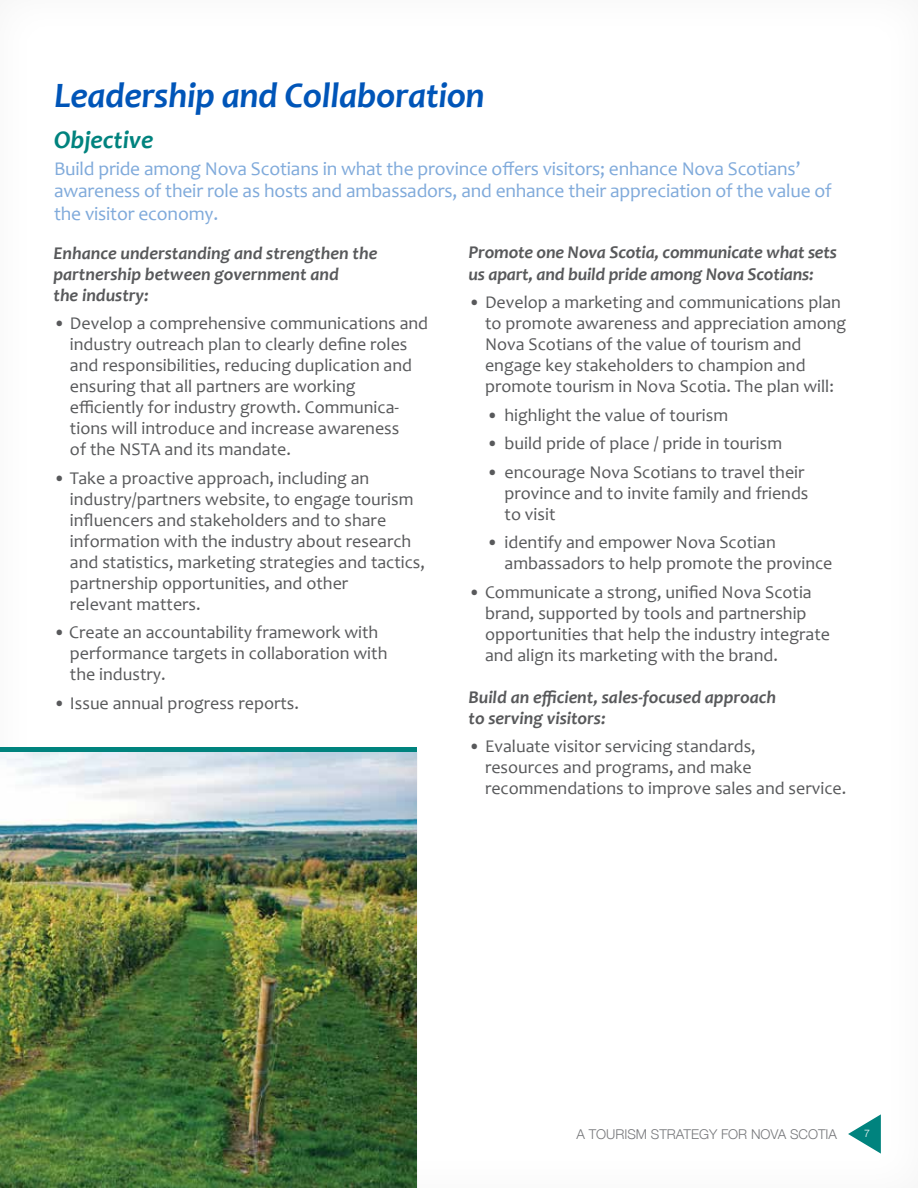
<style>
.page{position:relative;width:918px;height:1188px;background:#fff}
.page>*{position:absolute;margin:0;border:0;box-sizing:border-box;transform-origin:0 0}
.t1{font:italic 700 36px "Candara";letter-spacing:-.01em;color:#0055b8}
.t2{font:italic 700 25.5px "Candara";color:#00837e}
.t3{font:19.5px/22.5px "Candara";letter-spacing:-.01em;color:#80aadb}
.t4{font:18px/21px "Candara";color:#58595b}
.t5{font:italic 700 18px/21px "Candara";color:#58595b}
.t6{font:300 13.5px "Helvetica Neue";color:#77787b}
.t7{font:300 10.5px "Helvetica Neue";color:#fff}
</style>
<div class="page">
<hr style="left:0;top:0;width:1px;height:1188px;background:#fafafa">
<div style="left:0;top:751px;width:418px;height:437px;background:#000;opacity:.05"></div>
<h1 class="t1" style="left:54px;top:73px;width:432px">Leadership and Collaboration</h1>
<h2 class="t2" style="left:54px;top:123px;width:101px">Objective</h2>
<p class="t3" style="left:54px;top:157px;width:779px">Build pride among Nova Scotians in what the province offers visitors; enhance Nova Scotians’ awareness of their role as hosts and ambassadors, and enhance their appreciation of the value of the visitor economy.</p>
<p class="t5" style="left:53px;top:242px;width:325px">Enhance understanding and strengthen the partnership between government and<br>the industry:</p>
<p class="t4" style="left:70px;top:313px;width:360px;text-indent:-17px">• Develop a comprehensive communications and industry outreach plan to clearly define roles and responsibilities, reducing duplication and ensuring that all partners are working efficiently for industry growth. Communica&shy;tions will introduce and increase awareness<br>of the NSTA and its mandate.</p>
<p class="t4" style="left:70px;top:467px;width:357px;text-indent:-17px">• Take a proactive approach, including an industry/partners website, to engage tourism influencers and stakeholders and to share information with the industry about research and statistics, marketing strategies and tactics, partnership opportunities, and other<br>relevant matters.</p>
<p class="t4" style="left:70px;top:622px;width:319px;text-indent:-17px">• Create an accountability framework with performance targets in collaboration with the industry.</p>
<p class="t4" style="left:53px;top:692px;width:247px">• Issue annual progress reports.</p>
<p class="t5" style="left:469px;top:242px;width:370px">Promote one Nova Scotia, communicate what sets us apart, and build pride among Nova Scotians:</p>
<p class="t4" style="left:485px;top:291px;width:363px;text-indent:-17px">• Develop a marketing and communications plan to promote awareness and appreciation among Nova Scotians of the value of tourism and engage key stakeholders to champion and promote tourism in Nova Scotia. The plan will:</p>
<p class="t4" style="left:487px;top:404px;width:243px">• highlight the value of tourism</p>
<p class="t4" style="left:487px;top:432px;width:297px">• build pride of place / pride in tourism</p>
<p class="t4" style="left:505px;top:461px;width:305px;text-indent:-18px">• encourage Nova Scotians to travel their province and to invite family and friends to visit</p>
<p class="t4" style="left:505px;top:532px;width:329px;text-indent:-18px">• identify and empower Nova Scotian ambassadors to help promote the province</p>
<p class="t4" style="left:485px;top:581px;width:347px;text-indent:-17px">• Communicate a strong, unified Nova Scotia brand, supported by tools and partnership opportunities that help the industry integrate and align its marketing with the brand.</p>
<p class="t5" style="left:469px;top:686px;width:309px">Build an efficient, sales-focused approach to serving visitors:</p>
<p class="t4" style="left:485px;top:736px;width:363px;text-indent:-17px">• Evaluate visitor servicing standards,<br>resources and programs, and make recommendations to improve sales and service.</p>
<p class="t6" style="left:576px;top:1123px;width:262px">A TOURISM STRATEGY FOR NOVA SCOTIA</p>
<p class="t7" style="left:864px;top:1125px;width:7px">7</p>
</div>
